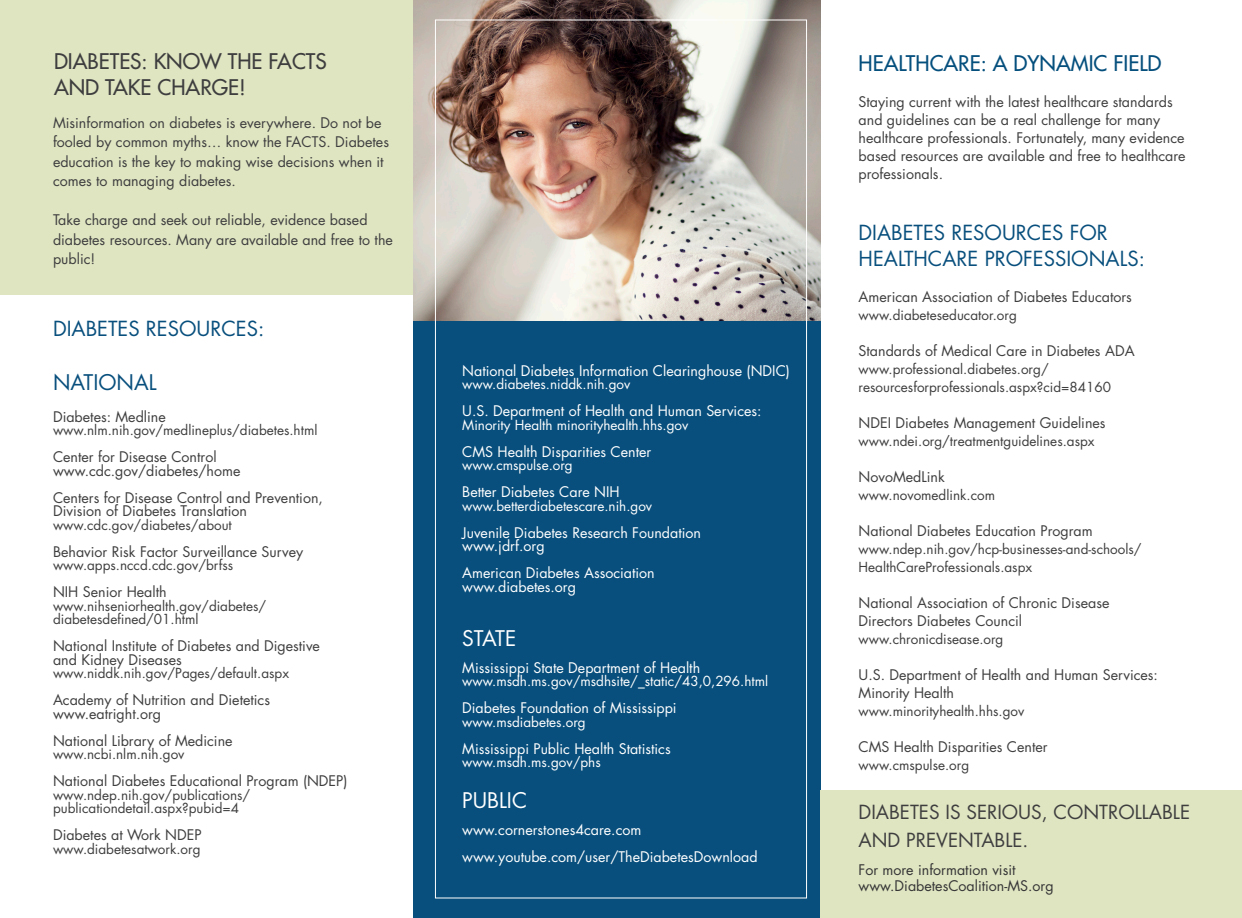
<style>
.page{position:relative;width:1242px;height:918px;background:#fff}
.page>*{position:absolute;margin:0;border:0;box-sizing:border-box;transform-origin:0 0}
.t1{font:21px/25.5px "Futura";color:#3e3e3f}
.t2{font:21px "Futura";color:#054f7d}
.t3{font:21px "Futura";color:#fff}
.t4{font:21px "Futura";color:#084f7d}
.t5{font:20.25px/25.5px "Futura";color:#084f7d}
.t6{font:18.9px "Futura";color:#3e3e3f}
.t7{font:14.25px/19.5px "Futura";color:#3e3e3f}
.t8{font:14.25px "Futura";color:#fff}
.t9{font:14.25px "Futura";color:#363536}
.t10{font:13.5px/18px "Futura";color:#3e3e3f}
.t11{font:13.5px "Futura";color:#fff}
</style>
<div class="page">
<div style="left:414px;top:321px;width:407px;height:597px;background:#084f7d"></div>
<div style="left:0;top:0;width:414px;height:295px;background:#dfe5c1"></div>
<img style="left:414px;top:0;width:407px;height:321px">
<div style="left:821px;top:791px;width:421px;height:127px;background:#dfe5c1"></div>
<p class="t1" style="left:54px;top:48px;width:274px">DIABETES: KNOW THE FACTS<br>AND TAKE CHARGE!</p>
<p class="t7" style="left:53px;top:113px;width:337px">Misinformation on diabetes is everywhere. Do not be fooled by common myths… know the FACTS. Diabetes education is the key to making wise decisions when it comes to managing diabetes.</p>
<p class="t7" style="left:53px;top:210px;width:341px">Take charge and seek out reliable, evidence based diabetes resources. Many are available and free to the public!</p>
<p class="t5" style="left:53px;top:316px;width:213px">DIABETES RESOURCES:</p>
<p class="t4" style="left:53px;top:368px;width:105px">NATIONAL</p>
<p class="t7" style="left:53px;top:407px;width:114px">Diabetes: Medline</p>
<p class="t10" style="left:53px;top:421px;width:266px">www.nlm.nih.gov/medlineplus/diabetes.html</p>
<p class="t7" style="left:53px;top:447px;width:165px">Center for Disease Control</p>
<p class="t7" style="left:53px;top:461px;width:189px">www.cdc.gov/diabetes/home</p>
<p class="t7" style="left:53px;top:488px;width:271px">Centers for Disease Control and Prevention,</p>
<p class="t7" style="left:53px;top:501px;width:195px">Division of Diabetes Translation</p>
<p class="t10" style="left:53px;top:516px;width:180px">www.cdc.gov/diabetes/about</p>
<p class="t7" style="left:53px;top:542px;width:252px">Behavior Risk Factor Surveillance Survey</p>
<p class="t10" style="left:53px;top:556px;width:182px">www.apps.nccd.cdc.gov/brfss</p>
<p class="t7" style="left:53px;top:582px;width:115px">NIH Senior Health</p>
<p class="t10" style="left:53px;top:597px;width:215px">www.nihseniorhealth.gov/diabetes/</p>
<p class="t10" style="left:53px;top:610px;width:147px">diabetesdefined/01.html</p>
<p class="t7" style="left:53px;top:636px;width:269px">National Institute of Diabetes and Digestive</p>
<p class="t7" style="left:53px;top:650px;width:130px">and Kidney Diseases</p>
<p class="t10" style="left:53px;top:664px;width:238px">www.niddk.nih.gov/Pages/default.aspx</p>
<p class="t7" style="left:53px;top:690px;width:219px">Academy of Nutrition and Dietetics</p>
<p class="t7" style="left:53px;top:704px;width:110px">www.eatright.org</p>
<p class="t7" style="left:53px;top:731px;width:181px">National Library of Medicine</p>
<p class="t10" style="left:53px;top:745px;width:133px">www.ncbi.nlm.nih.gov</p>
<p class="t7" style="left:53px;top:771px;width:296px">National Diabetes Educational Program (NDEP)</p>
<p class="t10" style="left:53px;top:786px;width:199px">www.ndep.nih.gov/publications/</p>
<p class="t10" style="left:53px;top:799px;width:188px">publicationdetail.aspx?pubid=4</p>
<p class="t7" style="left:53px;top:825px;width:150px">Diabetes at Work NDEP</p>
<p class="t10" style="left:53px;top:840px;width:149px">www.diabetesatwork.org</p>
<p class="t8" style="left:462px;top:361px;width:329px">National Diabetes Information Clearinghouse (NDIC)</p>
<p class="t11" style="left:462px;top:375px;width:170px">www.diabetes.niddk.nih.gov</p>
<p class="t8" style="left:462px;top:401px;width:301px">U.S. Department of Health and Human Services:</p>
<p class="t11" style="left:462px;top:416px;width:228px">Minority Health minorityhealth.hhs.gov</p>
<p class="t8" style="left:462px;top:442px;width:191px">CMS Health Disparities Center</p>
<p class="t11" style="left:462px;top:456px;width:112px">www.cmspulse.org</p>
<p class="t8" style="left:462px;top:482px;width:159px">Better Diabetes Care NIH</p>
<p class="t11" style="left:462px;top:497px;width:192px">www.betterdiabetescare.nih.gov</p>
<p class="t8" style="left:462px;top:523px;width:240px">Juvenile Diabetes Research Foundation</p>
<p class="t8" style="left:462px;top:536px;width:84px">www.jdrf.org</p>
<p class="t8" style="left:462px;top:563px;width:194px">American Diabetes Association</p>
<p class="t8" style="left:462px;top:577px;width:115px">www.diabetes.org</p>
<p class="t3" style="left:462px;top:624px;width:56px">STATE</p>
<p class="t8" style="left:462px;top:658px;width:240px">Mississippi State Department of Health</p>
<p class="t11" style="left:462px;top:672px;width:308px">www.msdh.ms.gov/msdhsite/_static/43,0,296.html</p>
<p class="t8" style="left:462px;top:698px;width:216px">Diabetes Foundation of Mississippi</p>
<p class="t11" style="left:462px;top:713px;width:125px">www.msdiabetes.org</p>
<p class="t8" style="left:462px;top:739px;width:210px">Mississippi Public Health Statistics</p>
<p class="t11" style="left:462px;top:753px;width:140px">www.msdh.ms.gov/phs</p>
<p class="t3" style="left:462px;top:786px;width:66px">PUBLIC</p>
<p class="t8" style="left:462px;top:820px;width:181px">www.cornerstones4care.com</p>
<p class="t8" style="left:462px;top:847px;width:297px">www.youtube.com/user/TheDiabetesDownload</p>
<p class="t2" style="left:859px;top:49px;width:304px">HEALTHCARE: A DYNAMIC FIELD</p>
<p class="t7" style="left:859px;top:92px;width:329px;line-height:18px">Staying current with the latest healthcare standards and guidelines can be a real challenge for many healthcare professionals. Fortunately, many evidence based resources are available and free to healthcare professionals.</p>
<p class="t5" style="left:859px;top:220px;width:288px">DIABETES RESOURCES FOR<br>HEALTHCARE PROFESSIONALS:</p>
<p class="t7" style="left:859px;top:286px;width:275px">American Association of Diabetes Educators</p>
<p class="t10" style="left:859px;top:305px;width:160px">www.diabeteseducator.org</p>
<p class="t7" style="left:859px;top:340px;width:278px">Standards of Medical Care in Diabetes ADA</p>
<p class="t10" style="left:859px;top:359px;width:192px">www.professional.diabetes.org/</p>
<p class="t10" style="left:859px;top:377px;width:254px">resourcesforprofessionals.aspx?cid=84160</p>
<p class="t7" style="left:859px;top:412px;width:249px">NDEI Diabetes Management Guidelines</p>
<p class="t10" style="left:859px;top:431px;width:237px">www.ndei.org/treatmentguidelines.aspx</p>
<p class="t7" style="left:859px;top:466px;width:88px">NovoMedLink</p>
<p class="t10" style="left:859px;top:485px;width:138px">www.novomedlink.com</p>
<p class="t7" style="left:859px;top:520px;width:236px">National Diabetes Education Program</p>
<p class="t10" style="left:859px;top:539px;width:284px">www.ndep.nih.gov/hcp-businesses-and-schools/<br>HealthCareProfessionals.aspx</p>
<p class="t7" style="left:859px;top:592px;width:252px">National Association of Chronic Disease</p>
<p class="t7" style="left:859px;top:610px;width:165px">Directors Diabetes Council</p>
<p class="t10" style="left:859px;top:629px;width:146px">www.chronicdisease.org</p>
<p class="t7" style="left:859px;top:664px;width:301px">U.S. Department of Health and Human Services:</p>
<p class="t7" style="left:859px;top:682px;width:97px">Minority Health</p>
<p class="t10" style="left:859px;top:701px;width:167px">www.minorityhealth.hhs.gov</p>
<p class="t7" style="left:859px;top:736px;width:191px">CMS Health Disparities Center</p>
<p class="t10" style="left:859px;top:755px;width:112px">www.cmspulse.org</p>
<p class="t6" style="left:859px;top:799px;width:333px">DIABETES IS SERIOUS, CONTROLLABLE</p>
<p class="t6" style="left:859px;top:827px;width:171px">AND PREVENTABLE.</p>
<p class="t9" style="left:859px;top:860px;width:158px">For more information visit</p>
<p class="t9" style="left:859px;top:876px;width:196px">www.DiabetesCoalition-MS.org</p>
</div>
